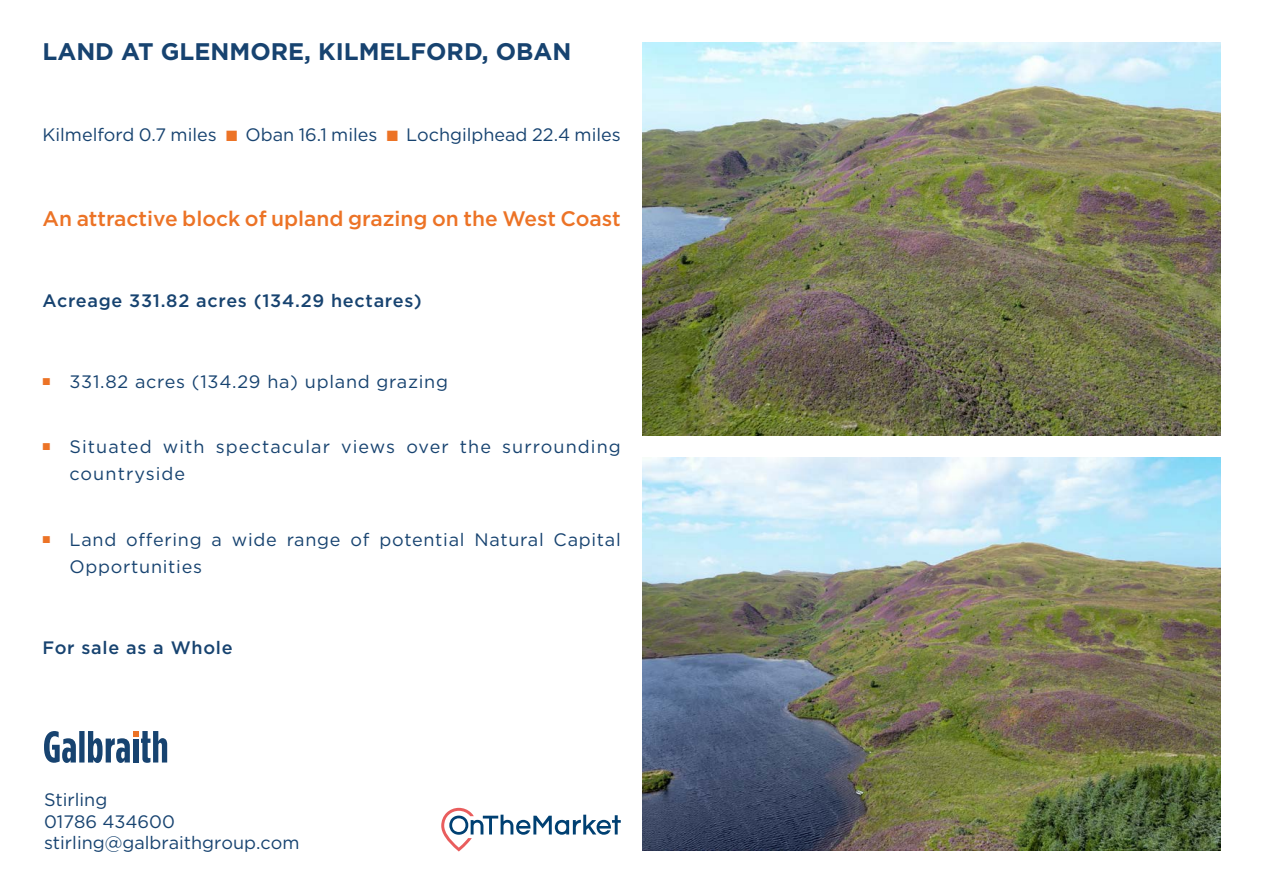
<style>
.page{position:relative;width:1263px;height:893px;background:#fff}
.page>*{position:absolute;margin:0;border:0;box-sizing:border-box;transform-origin:0 0}
.t1{font:700 24px "Gotham HTF";color:#174370}
.t2{font:500 21px "Gotham HTF";color:#ec7326}
.t3{font:18px "Gotham HTF";color:#174370}
.t4{font:18px/27px "Gotham HTF";letter-spacing:.04em;color:#174370}
.t5{font:18px/27px "Gotham HTF";letter-spacing:.06em;color:#174370}
.Bullets{font:500 18px "Gotham HTF";letter-spacing:.04em;color:#174370}
.s1{font-family:"Proxima Nova";color:#ec7326}
</style>
<div class="page">
<svg style="left:44px;top:731px;width:123px;height:32px"></svg>
<div style="left:133px;top:739px;width:5px;height:24px;background:#174370"></div>
<img style="left:642px;top:43px;width:578px;height:393px">
<img style="left:642px;top:457px;width:578px;height:393px">
<svg style="left:441px;top:808px;width:180px;height:43px"></svg>
<p class="t1" style="left:43px;top:38px;width:530px">LAND AT GLENMORE, KILMELFORD, OBAN</p>
<p class="t3" style="left:43px;top:125px;width:580px">Kilmelford 0.7 miles <span class="s1">■</span> Oban 16.1 miles <span class="s1">■</span> Lochgilphead 22.4 miles</p>
<p class="t2" style="left:43px;top:206px;width:580px">An attractive block of upland grazing on the West Coast</p>
<p class="Bullets" style="left:43px;top:290px;width:381px">Acreage 331.82 acres (134.29 hectares)</p>
<p class="t4" style="left:43px;top:368px;width:407px"><sup>■</sup> 331.82 acres (134.29 ha) upland grazing</p>
<p class="t5" style="left:70px;top:433px;width:553px;text-indent:-27px"><sup>■</sup> Situated with spectacular views over the surrounding countryside</p>
<p class="t4" style="left:70px;top:525px;width:553px;text-indent:-27px"><sup>■</sup> Land offering a wide range of potential Natural Capital<br>Opportunities</p>
<p class="Bullets" style="left:43px;top:637px;width:192px">For sale as a Whole</p>
<p class="t3" style="left:44px;top:790px;width:65px">Stirling</p>
<p class="t3" style="left:44px;top:811px;width:133px">01786 434600</p>
<p class="t3" style="left:44px;top:833px;width:257px">stirling@galbraithgroup.com</p>
</div>
